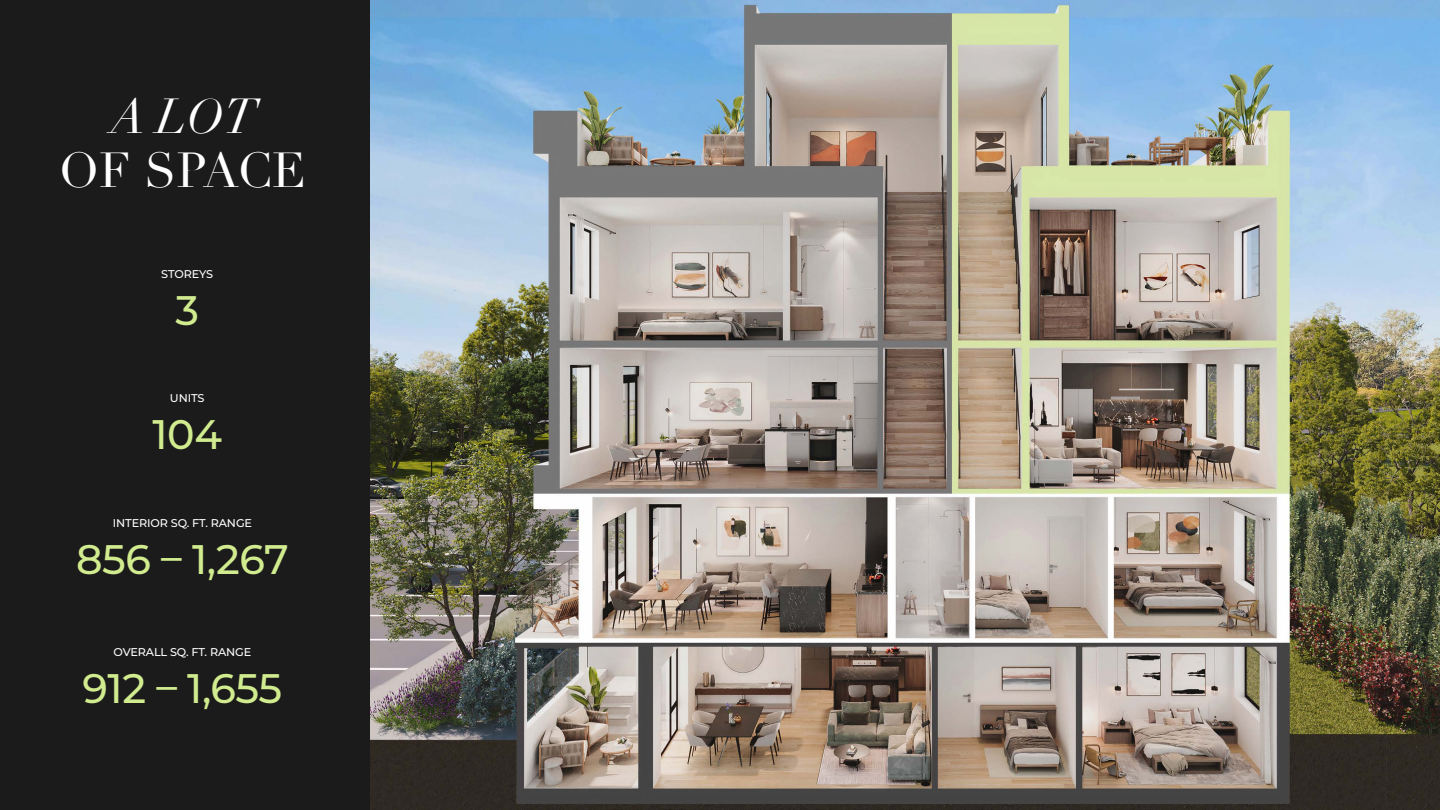
<style>
.page{position:relative;width:1440px;height:810px;background:#1b1b1b}
.page>*{position:absolute;margin:0;border:0;box-sizing:border-box;transform-origin:0 0}
.t1{font:48px "Didot";color:#fff}
.t2{font:italic 48px "Didot";color:#fff}
.t3{font:500 41.25px "Montserrat";letter-spacing:-.01em;color:#d1eb8f}
.t4{font:500 11.25px "Montserrat";letter-spacing:-.01em;color:#fff}
</style>
<div class="page">
<img style="left:371px;top:0;width:1069px;height:810px">
<h1 class="t2" style="left:111px;top:87px;width:148px">A LOT</h1>
<h1 class="t1" style="left:59px;top:142px;width:248px">OF SPACE</h1>
<p class="t4" style="left:161px;top:266px;width:53px">STOREYS</p>
<h2 class="t3" style="left:175px;top:282px;width:25px">3</h2>
<p class="t4" style="left:170px;top:390px;width:36px">UNITS</p>
<h2 class="t3" style="left:152px;top:406px;width:71px">104</h2>
<p class="t4" style="left:113px;top:515px;width:141px">INTERIOR SQ. FT. RANGE</p>
<h2 class="t3" style="left:76px;top:530px;width:214px">856 – 1,267</h2>
<p class="t4" style="left:114px;top:644px;width:139px">OVERALL SQ. FT. RANGE</p>
<h2 class="t3" style="left:83px;top:660px;width:201px">912 – 1,655</h2>
</div>
